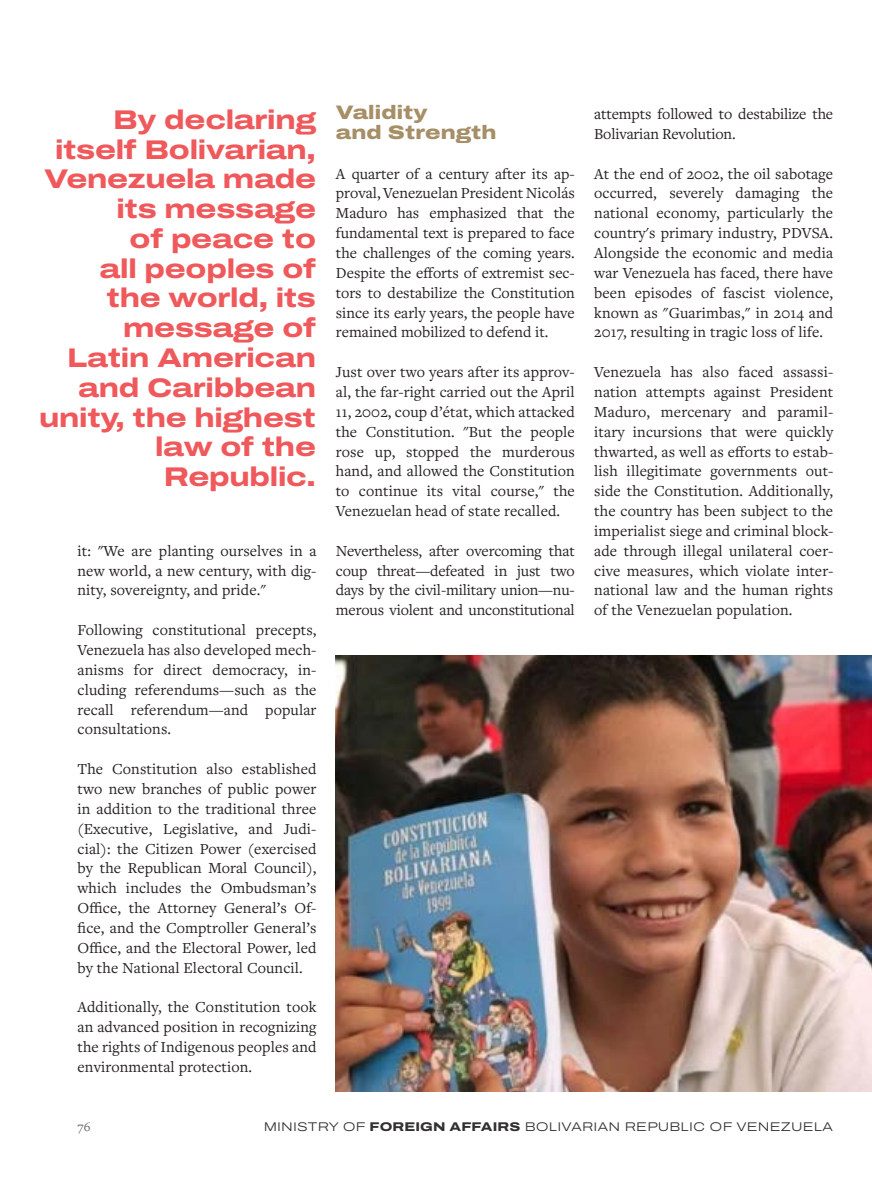
<style>
.page{position:relative;width:872px;height:1191px;background:#fff}
.page>*{position:absolute;margin:0;border:0;box-sizing:border-box;transform-origin:0 0}
.Destacado_grande{font:700 27px/29.7px "Archivo Expanded";letter-spacing:-.01em;color:#f0595b;text-align:right}
.Entretítulo{font:800 19.5px/19.8px "Archivo Expanded";letter-spacing:.01em;color:#a68f67}
.Cuerpo_texto{font:15.9px/19.8px "Freight Text Pro";letter-spacing:.01em;color:#231f20;text-align:justify}
.Cuerpo_texto-2{font:15.9px/19.8px "Freight Text Pro";letter-spacing:-.01em;color:#231f20}
.t1{font:13.5px "Freight Text Pro";color:#636366}
.t2{font:200 12.6px "Archivo Expanded";letter-spacing:.01em;color:#312f30}
.s1{font-weight:700}
</style>
<div class="page">
<img style="left:336px;top:655px;width:536px;height:436px">
<p class="Destacado_grande" style="left:39px;top:105px;width:278px">By declaring itself Bolivarian,<br>Venezuela made its message<br>of peace to<br>all peoples of the world, its message of<br>Latin American and Caribbean unity, the highest law of the<br>Republic.</p>
<p class="Cuerpo_texto" style="left:77px;top:540px;width:240px">it: "We are planting ourselves in a new world, a new century, with dig&shy;nity, sovereignty, and pride."</p>
<p class="Cuerpo_texto" style="left:77px;top:619px;width:240px">Following constitutional precepts, Venezuela has also developed mech&shy;anisms for direct democracy, in&shy;cluding referendums—such as the recall referendum—and popular consultations.</p>
<p class="Cuerpo_texto" style="left:77px;top:758px;width:240px">The Constitution also established two new branches of public power in addition to the traditional three (Executive, Legislative, and Judi&shy;cial): the Citizen Power (exercised by the Republican Moral Council), which includes the Ombudsman’s Office, the Attorney General’s Of&shy;fice, and the Comptroller General’s Office, and the Electoral Power, led by the National Electoral Council.</p>
<p class="Cuerpo_texto" style="left:77px;top:996px;width:240px">Additionally, the Constitution took an advanced position in recognizing the rights of Indigenous peoples and environmental protection.</p>
<p class="Entretítulo" style="left:336px;top:103px;width:162px">Validity<br>and Strength</p>
<p class="Cuerpo_texto" style="left:336px;top:163px;width:240px">A quarter of a century after its ap&shy;proval, Venezuelan President Nicolás Maduro has emphasized that the fundamental text is prepared to face the challenges of the coming years.<br>Despite the efforts of extremist sec&shy;tors to destabilize the Constitution since its early years, the people have remained mobilized to defend it.</p>
<p class="Cuerpo_texto" style="left:336px;top:361px;width:240px">Just over two years after its approv&shy;al, the far-right carried out the April 11, 2002, coup d’état, which attacked the Constitution. "But the people rose up, stopped the murderous hand, and allowed the Constitution to continue its vital course," the Venezuelan head of state recalled.</p>
<p class="Cuerpo_texto" style="left:336px;top:540px;width:240px">Nevertheless, after overcoming that coup threat—defeated in just two days by the civil-military union—nu&shy;merous violent and unconstitutional</p>
<p class="Cuerpo_texto-2" style="left:594px;top:103px;width:240px">attempts followed to destabilize the<br>Bolivarian Revolution.</p>
<p class="Cuerpo_texto" style="left:594px;top:163px;width:240px">At the end of 2002, the oil sabotage occurred, severely damaging the national economy, particularly the country's primary industry, PDVSA.<br>Alongside the economic and media war Venezuela has faced, there have been episodes of fascist violence, known as "Guarimbas," in 2014 and 2017, resulting in tragic loss of life.</p>
<p class="Cuerpo_texto" style="left:594px;top:361px;width:240px">Venezuela has also faced assassi&shy;nation attempts against President Maduro, mercenary and paramil&shy;itary incursions that were quickly thwarted, as well as efforts to estab&shy;lish illegitimate governments out&shy;side the Constitution. Additionally, the country has been subject to the imperialist siege and criminal block&shy;ade through illegal unilateral coer&shy;cive measures, which violate inter&shy;national law and the human rights of the Venezuelan population.</p>
<p class="t1" style="left:77px;top:1118px;width:15px">76</p>
<p class="t2" style="left:264px;top:1117px;width:571px">MINISTRY OF <span class="s1">FOREIGN AFFAIRS</span> BOLIVARIAN REPUBLIC OF VENEZUELA</p>
</div>
